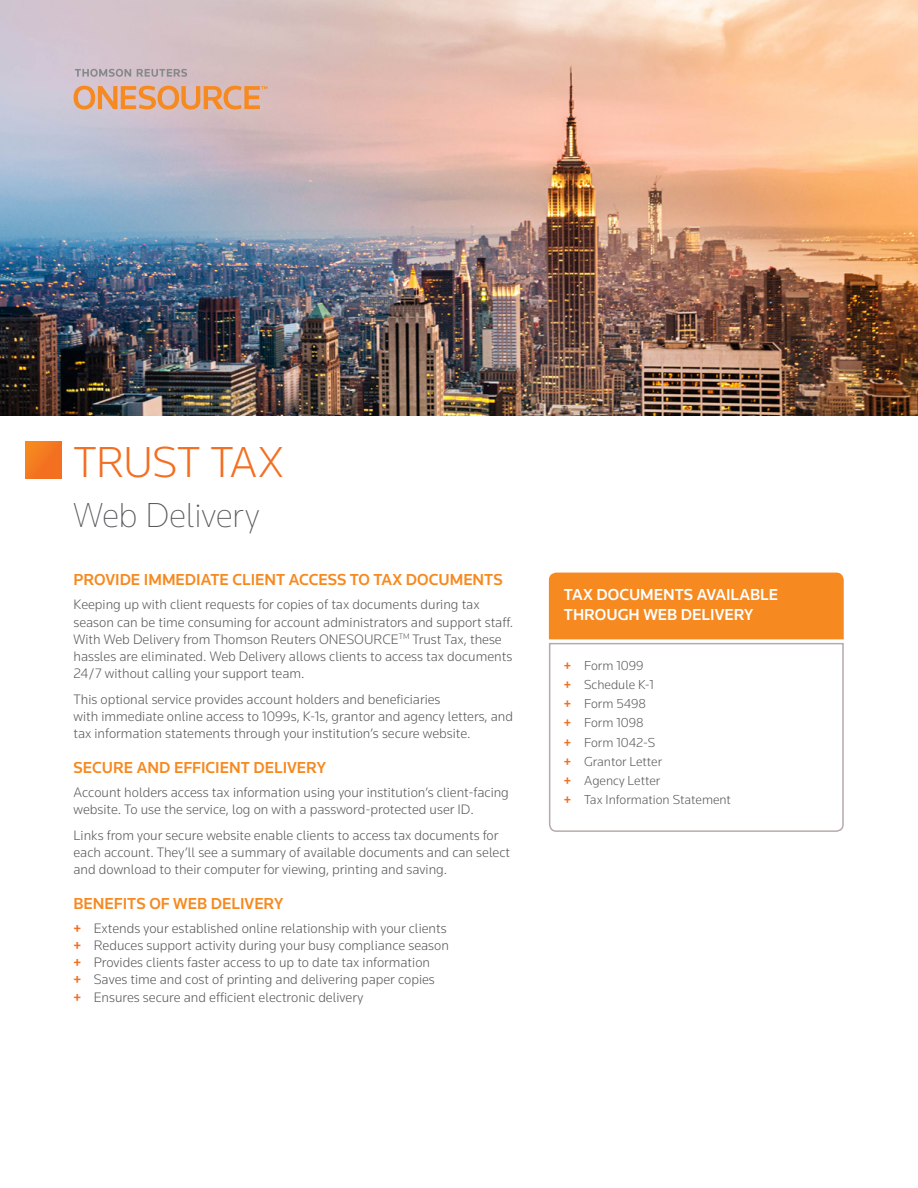
<style>
.page{position:relative;width:918px;height:1188px;background:#fff}
.page>*{position:absolute;margin:0;border:0;box-sizing:border-box;transform-origin:0 0}
.t1{font:300 45px "Knowledge";letter-spacing:-.015em;color:#f36f21}
.t2{font:200 36px "Knowledge";letter-spacing:-.01em;color:#58595b}
.t3{font:500 16.5px "Knowledge";color:#f6891f}
.t4{font:500 16.5px/19.5px "Knowledge";color:#fff}
.t5{font:300 14.25px/17.2px "Knowledge";color:#58595b}
.t6{font:300 13.5px/19.2px "Knowledge";color:#58595b}
.s1{font-weight:500;color:#f36f21}
</style>
<div class="page">
<img style="left:0;top:0;width:918px;height:416px">
<div style="left:548px;top:572px;width:296px;height:68px;background:#f6891f"></div>
<div style="left:25px;top:442px;width:36px;height:36px;background:linear-gradient(to right,#f58320,#f36e21)"></div>
<svg style="left:549px;top:643px;width:295px;height:189px"></svg>
<svg style="left:74px;top:86px;width:193px;height:24px;background:#e3a77c"></svg>
<svg style="left:75px;top:69px;width:112px;height:8px"></svg>
<h1 class="t1" style="left:74px;top:434px;width:212px">TRUST TAX</h1>
<h2 class="t2" style="left:74px;top:492px;width:188px">Web Delivery</h2>
<p class="t3" style="left:74px;top:570px;width:431px">PROVIDE IMMEDIATE CLIENT ACCESS TO TAX DOCUMENTS</p>
<p class="t5" style="left:73px;top:596px;width:441px">Keeping up with client requests for copies of tax documents during tax season can be time consuming for account administrators and support staff.<br>With Web Delivery from Thomson Reuters ONESOURCE<sup>TM</sup> Trust Tax, these hassles are eliminated. Web Delivery allows clients to access tax documents 24/7 without calling your support team.</p>
<p class="t5" style="left:73px;top:690px;width:441px">This optional service provides account holders and beneficiaries<br>with immediate online access to 1099s, K-1s, grantor and agency letters, and tax information statements through your institution’s secure website.</p>
<p class="t3" style="left:74px;top:757px;width:254px">SECURE AND EFFICIENT DELIVERY</p>
<p class="t5" style="left:74px;top:783px;width:437px">Account holders access tax information using your institution’s client-facing website. To use the service, log on with a password-protected user ID.</p>
<p class="t5" style="left:74px;top:826px;width:438px">Links from your secure website enable clients to access tax documents for each account. They’ll see a summary of available documents and can select and download to their computer for viewing, printing and saving.</p>
<p class="t3" style="left:74px;top:893px;width:211px">BENEFITS OF WEB DELIVERY</p>
<p class="t5" style="left:73px;top:919px;width:377px"><span class="s1">+</span> Extends your established online relationship with your clients <span class="s1">+</span> Reduces support activity during your busy compliance season <span class="s1">+</span> Provides clients faster access to up to date tax information<br><span class="s1">+</span> Saves time and cost of printing and delivering paper copies<br><span class="s1">+</span> Ensures secure and efficient electronic delivery</p>
<p class="t4" style="left:564px;top:585px;width:216px">TAX DOCUMENTS AVAILABLE<br>THROUGH WEB DELIVERY</p>
<p class="t6" style="left:564px;top:656px;width:169px"><span class="s1">+</span> Form 1099<br><span class="s1">+</span> Schedule K-1<br><span class="s1">+</span> Form 5498<br><span class="s1">+</span> Form 1098<br><span class="s1">+</span> Form 1042-S<br><span class="s1">+</span> Grantor Letter<br><span class="s1">+</span> Agency Letter<br><span class="s1">+</span> Tax Information Statement</p>
</div>
